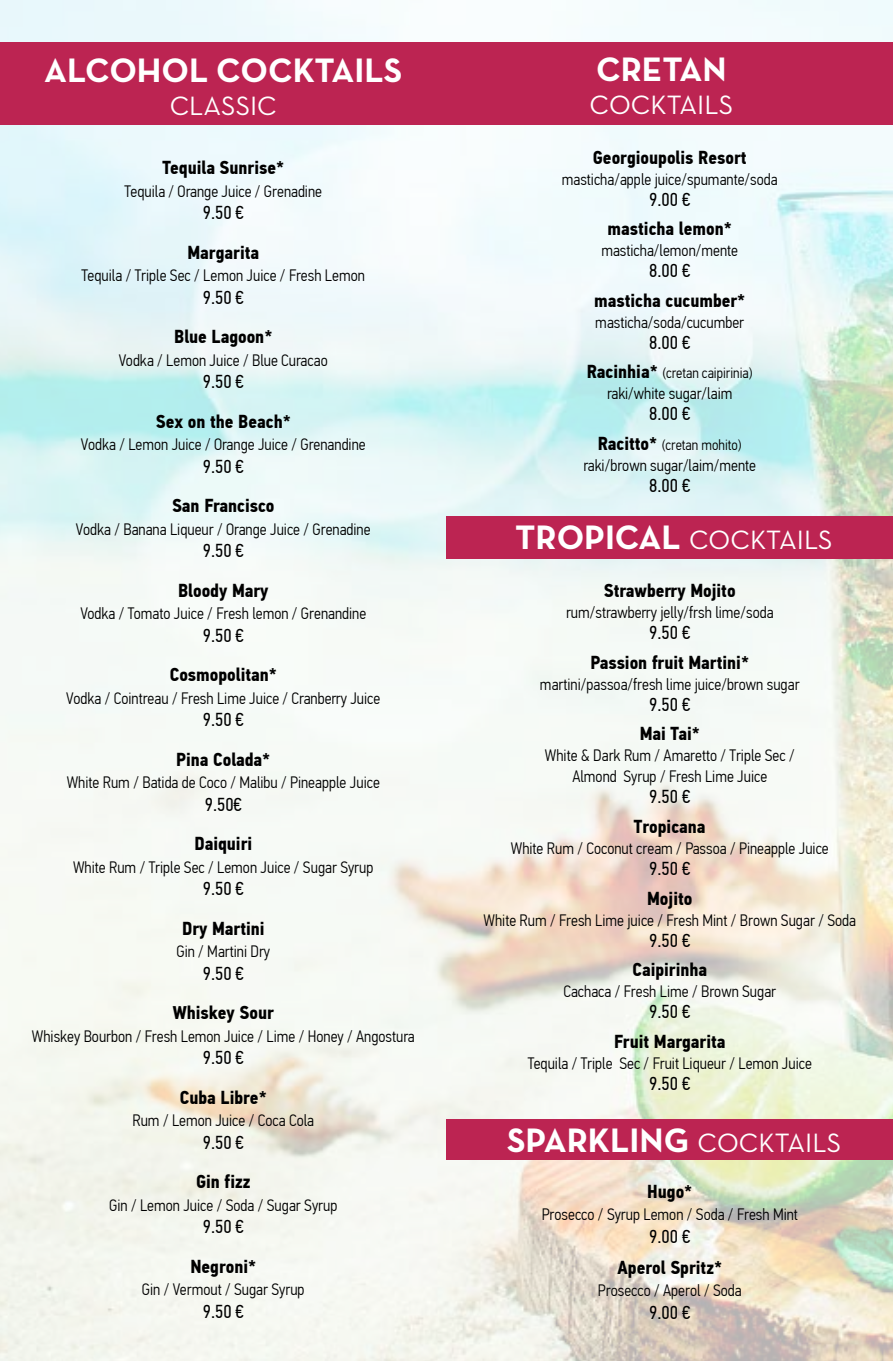
<style>
.page{position:relative;width:893px;height:1361px;background:#fff}
.page>*{position:absolute;margin:0;border:0;box-sizing:border-box;transform-origin:0 0}
.t1{font:700 34.5px "Neutraface Text Greek";color:#fff}
.t2{font:27px "Neutraface Text Greek";color:#fff}
.t3{font:700 18.75px "PF Din Text Cond Pro";color:#000}
.t4{font:18.75px "PF Din Text Cond Pro";color:#000}
.t5{font:300 16.5px/21px "PF Din Text Cond Pro";color:#000;text-align:center}
.t6{font:300 15px "PF Din Text Cond Pro";color:#000}
.s1{font-weight:700;font-size:18.75px}
.s2{font-weight:700;font-size:34.5px}
.s3{font-weight:400;font-size:27px}
</style>
<div class="page">
<img style="left:0;top:0;width:893px;height:1361px">
<div style="left:0;top:43px;width:893px;height:82px;background:#bc2452"></div>
<div style="left:447px;top:516px;width:446px;height:43px;background:#bc2452"></div>
<div style="left:447px;top:1119px;width:446px;height:41px;background:#bc2452"></div>
<h1 class="t1" style="left:44px;top:49px;width:360px">ALCOHOL COCKTAILS</h1>
<h2 class="t2" style="left:170px;top:89px;width:109px">CLASSIC</h2>
<p class="t3" style="left:162px;top:156px;width:123px">Tequila Sunrise*</p>
<p class="t5" style="left:125px;top:180px;width:199px">Tequila / Orange Juice / Grenadine</p>
<p class="t4" style="left:203px;top:201px;width:43px">9.50 €</p>
<p class="t3" style="left:187px;top:241px;width:73px">Margarita</p>
<p class="t5" style="left:82px;top:265px;width:285px">Tequila / Triple Sec / Lemon Juice / Fresh Lemon</p>
<p class="t4" style="left:203px;top:286px;width:43px">9.50 €</p>
<p class="t3" style="left:174px;top:325px;width:100px">Blue Lagoon*</p>
<p class="t5" style="left:119px;top:349px;width:210px">Vodka / Lemon Juice / Blue Curacao</p>
<p class="t4" style="left:203px;top:370px;width:43px">9.50 €</p>
<p class="t3" style="left:156px;top:410px;width:136px">Sex on the Beach*</p>
<p class="t5" style="left:81px;top:434px;width:286px">Vodka / Lemon Juice / Orange Juice / Grenandine</p>
<p class="t4" style="left:203px;top:455px;width:43px">9.50 €</p>
<p class="t3" style="left:172px;top:494px;width:104px">San Francisco</p>
<p class="t5" style="left:76px;top:518px;width:296px">Vodka / Banana Liqueur / Orange Juice / Grenadine</p>
<p class="t4" style="left:203px;top:539px;width:43px">9.50 €</p>
<p class="t3" style="left:178px;top:579px;width:92px">Bloody Mary</p>
<p class="t5" style="left:80px;top:603px;width:287px">Vodka / Tomato Juice / Fresh lemon / Grenandine</p>
<p class="t4" style="left:203px;top:624px;width:43px">9.50 €</p>
<p class="t3" style="left:170px;top:663px;width:109px">Cosmopolitan*</p>
<p class="t5" style="left:66px;top:687px;width:316px">Vodka / Cointreau / Fresh Lime Juice / Cranberry Juice</p>
<p class="t4" style="left:203px;top:708px;width:43px">9.50 €</p>
<p class="t3" style="left:176px;top:748px;width:96px">Pina Colada*</p>
<p class="t5" style="left:67px;top:772px;width:315px">White Rum / Batida de Coco / Malibu / Pineapple Juice</p>
<p class="t4" style="left:205px;top:793px;width:39px">9.50€</p>
<p class="t3" style="left:194px;top:832px;width:59px">Daiquiri</p>
<p class="t5" style="left:73px;top:856px;width:302px">White Rum / Triple Sec / Lemon Juice / Sugar Syrup</p>
<p class="t4" style="left:203px;top:877px;width:43px">9.50 €</p>
<p class="t3" style="left:182px;top:917px;width:84px">Dry Martini</p>
<p class="t5" style="left:176px;top:941px;width:95px">Gin / Martini Dry</p>
<p class="t4" style="left:203px;top:962px;width:43px">9.50 €</p>
<p class="t3" style="left:173px;top:1001px;width:103px">Whiskey Sour</p>
<p class="t5" style="left:32px;top:1025px;width:384px">Whiskey Bourbon / Fresh Lemon Juice / Lime / Honey / Angostura</p>
<p class="t4" style="left:203px;top:1047px;width:43px">9.50 €</p>
<p class="t3" style="left:180px;top:1086px;width:88px">Cuba Libre*</p>
<p class="t5" style="left:132px;top:1110px;width:183px">Rum / Lemon Juice / Coca Cola</p>
<p class="t4" style="left:203px;top:1131px;width:43px">9.50 €</p>
<p class="t3" style="left:196px;top:1170px;width:56px">Gin fizz</p>
<p class="t5" style="left:109px;top:1194px;width:230px">Gin / Lemon Juice / Soda / Sugar Syrup</p>
<p class="t4" style="left:203px;top:1216px;width:43px">9.50 €</p>
<p class="t3" style="left:190px;top:1255px;width:67px">Negroni*</p>
<p class="t5" style="left:142px;top:1279px;width:164px">Gin / Vermout / Sugar Syrup</p>
<p class="t4" style="left:203px;top:1300px;width:43px">9.50 €</p>
<h1 class="t1" style="left:596px;top:49px;width:132px">CRETAN</h1>
<h2 class="t2" style="left:590px;top:88px;width:145px">COCKTAILS</h2>
<p class="t3" style="left:593px;top:146px;width:155px">Georgioupolis Resort</p>
<p class="t5" style="left:562px;top:168px;width:217px">masticha/apple juice/spumante/soda</p>
<p class="t4" style="left:649px;top:188px;width:43px">9.00 €</p>
<p class="t3" style="left:608px;top:217px;width:126px">masticha lemon*</p>
<p class="t5" style="left:601px;top:240px;width:138px">masticha/lemon/mente</p>
<p class="t4" style="left:649px;top:259px;width:43px">8.00 €</p>
<p class="t3" style="left:594px;top:289px;width:153px">masticha cucumber*</p>
<p class="t5" style="left:595px;top:311px;width:150px">masticha/soda/cucumber</p>
<p class="t4" style="left:649px;top:331px;width:43px">8.00 €</p>
<p class="t6" style="left:587px;top:364px;width:167px"><span class="s1">Racinhia*</span> (cretan caipirinia)</p>
<p class="t5" style="left:607px;top:383px;width:127px">raki/white sugar/laim</p>
<p class="t4" style="left:649px;top:402px;width:43px">8.00 €</p>
<p class="t6" style="left:598px;top:436px;width:145px"><span class="s1">Racitto*</span> (cretan mohito)</p>
<p class="t5" style="left:583px;top:454px;width:174px">raki/brown sugar/laim/mente</p>
<p class="t4" style="left:649px;top:474px;width:43px">8.00 €</p>
<h2 class="t2" style="left:515px;top:523px;width:319px"><span class="s2">TROPICAL</span> COCKTAILS</h2>
<p class="t3" style="left:604px;top:579px;width:133px">Strawberry Mojito</p>
<p class="t5" style="left:566px;top:602px;width:209px">rum/strawberry jelly/frsh lime/soda</p>
<p class="t4" style="left:649px;top:622px;width:43px">9.50 €</p>
<p class="t3" style="left:590px;top:651px;width:160px">Passion fruit Martini*</p>
<p class="t5" style="left:540px;top:674px;width:261px">martini/passoa/fresh lime juice/brown sugar</p>
<p class="t4" style="left:649px;top:693px;width:43px">9.50 €</p>
<p class="t3" style="left:640px;top:722px;width:62px">Mai Tai*</p>
<p class="t5" style="left:545px;top:745px;width:251px">White &amp; Dark Rum / Amaretto / Triple Sec /<br>Almond Syrup / Fresh Lime Juice</p>
<p class="t4" style="left:649px;top:786px;width:43px">9.50 €</p>
<p class="t3" style="left:634px;top:815px;width:73px">Tropicana</p>
<p class="t5" style="left:511px;top:838px;width:319px">White Rum / Coconut cream / Passoa / Pineapple Juice</p>
<p class="t4" style="left:649px;top:857px;width:43px">9.50 €</p>
<p class="t3" style="left:647px;top:886px;width:47px">Mojito</p>
<p class="t5" style="left:484px;top:909px;width:374px">White Rum / Fresh Lime juice / Fresh Mint / Brown Sugar / Soda</p>
<p class="t4" style="left:649px;top:929px;width:43px">9.50 €</p>
<p class="t3" style="left:632px;top:958px;width:76px">Caipirinha</p>
<p class="t5" style="left:563px;top:981px;width:214px">Cachaca / Fresh Lime / Brown Sugar</p>
<p class="t4" style="left:649px;top:1000px;width:43px">9.50 €</p>
<p class="t3" style="left:614px;top:1029px;width:113px">Fruit Margarita</p>
<p class="t5" style="left:528px;top:1052px;width:286px">Tequila / Triple Sec / Fruit Liqueur / Lemon Juice</p>
<p class="t4" style="left:649px;top:1072px;width:43px">9.50 €</p>
<h1 class="t1" style="left:507px;top:1120px;width:335px">SPARKLING <span class="s3">COCKTAILS</span></h1>
<p class="t3" style="left:647px;top:1180px;width:47px">Hugo*</p>
<p class="t5" style="left:542px;top:1204px;width:258px">Prosecco / Syrup Lemon / Soda / Fresh Mint</p>
<p class="t4" style="left:649px;top:1225px;width:43px">9.00 €</p>
<p class="t3" style="left:618px;top:1256px;width:106px">Aperol Spritz*</p>
<p class="t5" style="left:598px;top:1280px;width:145px">Prosecco / Aperol / Soda</p>
<p class="t4" style="left:649px;top:1301px;width:43px">9.00 €</p>
</div>
